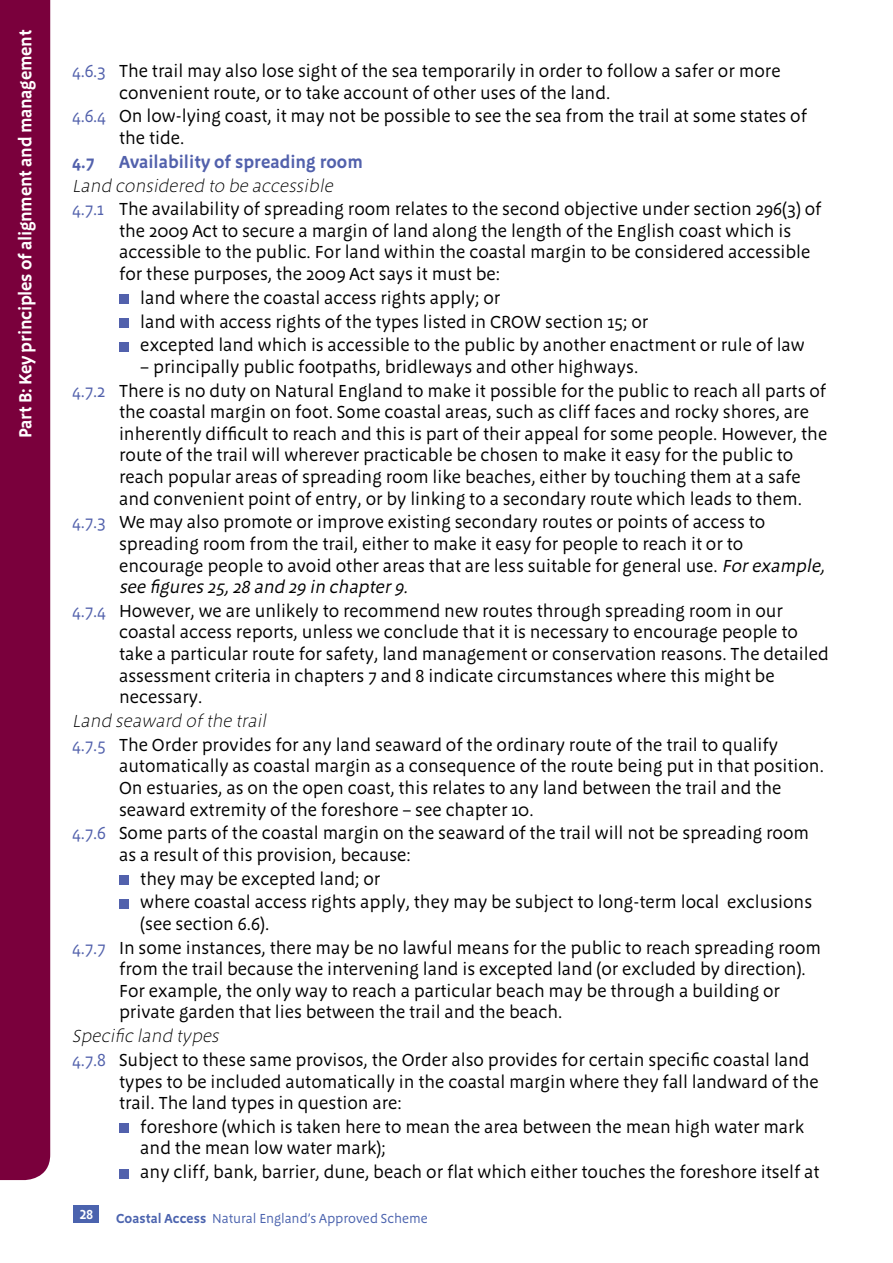
<style>
.page{position:relative;width:893px;height:1263px;background:#fff}
.page>*{position:absolute;margin:0;border:0;box-sizing:border-box;transform-origin:0 0}
.t1{font:18px/21.6px "Megano";color:#000}
.t2{font:italic 300 18px "Megano";color:#000}
.t3{font:600 18px "Megano";letter-spacing:-.015em;color:#fff}
.t4{font:600 18px "Megano";color:#5261ac}
.t5{font:13.5px "Megano";letter-spacing:-.005em;color:#4b63ae}
.t6{font:600 13.5px "Megano LF";color:#fff}
.s1{color:#5261ac}
.s2{font-style:italic}
.s3{font-weight:600}
</style>
<div class="page">
<div style="left:74px;top:1205px;width:25px;height:17px;background:#4b63ae"></div>
<div style="left:119px;top:294px;width:9px;height:10px;background:#5261ac"></div>
<div style="left:119px;top:318px;width:9px;height:9px;background:#5261ac"></div>
<div style="left:119px;top:342px;width:9px;height:9px;background:#5261ac"></div>
<div style="left:119px;top:875px;width:9px;height:9px;background:#5261ac"></div>
<div style="left:119px;top:899px;width:9px;height:9px;background:#5261ac"></div>
<div style="left:119px;top:1123px;width:9px;height:10px;background:#5261ac"></div>
<div style="left:119px;top:1169px;width:9px;height:9px;background:#5261ac"></div>
<div style="left:0;top:0;width:50px;height:1180px;background:#7a003c"></div>
<p class="t3" style="left:15px;top:438px;width:410px;rotate:-90deg">Part B: Key principles of alignment and management</p>
<p class="t1" style="left:119px;top:60px;width:663px;text-indent:-47px"><span class="s1">4.6.3</span> The trail may also lose sight of the sea temporarily in order to follow a safer or more convenient route, or to take account of other uses of the land.</p>
<p class="t1" style="left:119px;top:106px;width:690px;text-indent:-47px"><span class="s1">4.6.4</span> On low-lying coast, it may not be possible to see the sea from the trail at some states of the tide.</p>
<p class="t4" style="left:72px;top:151px;width:24px">4.7</p>
<p class="t4" style="left:119px;top:151px;width:245px">Availability of spreading room</p>
<p class="t2" style="left:72px;top:175px;width:266px">Land considered to be accessible</p>
<p class="t1" style="left:119px;top:198px;width:704px;text-indent:-47px"><span class="s1">4.7.1</span> The availability of spreading room relates to the second objective under section 296(3) of the 2009 Act to secure a margin of land along the length of the English coast which is accessible to the public. For land within the coastal margin to be considered accessible for these purposes, the 2009 Act says it must be:</p>
<p class="t1" style="left:140px;top:287px;width:361px">land where the coastal access rights apply; or</p>
<p class="t1" style="left:140px;top:311px;width:510px">land with access rights of the types listed in CROW section 15; or</p>
<p class="t1" style="left:140px;top:334px;width:666px">excepted land which is accessible to the public by another enactment or rule of law</p>
<p class="t1" style="left:140px;top:356px;width:500px">– principally public footpaths, bridleways and other highways.</p>
<p class="t1" style="left:119px;top:380px;width:710px;text-indent:-47px"><span class="s1">4.7.2</span> There is no duty on Natural England to make it possible for the public to reach all parts of the coastal margin on foot. Some coastal areas, such as cliff faces and rocky shores, are inherently difficult to reach and this is part of their appeal for some people. However, the route of the trail will wherever practicable be chosen to make it easy for the public to reach popular areas of spreading room like beaches, either by touching them at a safe and convenient point of entry, or by linking to a secondary route which leads to them.</p>
<p class="t1" style="left:119px;top:511px;width:711px;text-indent:-47px"><span class="s1">4.7.3</span> We may also promote or improve existing secondary routes or points of access to spreading room from the trail, either to make it easy for people to reach it or to encourage people to avoid other areas that are less suitable for general use. <span class="s2">Forexample, see figures 25,28 and 29 in chapter9.</span></p>
<p class="t1" style="left:119px;top:600px;width:711px;text-indent:-47px"><span class="s1">4.7.4</span> However, we are unlikely to recommend new routes through spreading room in our coastal access reports, unless we conclude that it is necessary to encourage people to take a particular route for safety, land management or conservation reasons. The detailed assessment criteria in chapters 7 and 8 indicate circumstances where this might be necessary.</p>
<p class="t2" style="left:72px;top:710px;width:199px">Land seaward ofthe trail</p>
<p class="t1" style="left:119px;top:734px;width:706px;text-indent:-47px"><span class="s1">4.7.5</span> The Order provides for any land seaward of the ordinary route of the trail to qualify automatically as coastal margin as a consequence of the route being put in that position.<br>On estuaries, as on the open coast, this relates to any land between the trail and the seaward extremity of the foreshore – see chapter 10.</p>
<p class="t1" style="left:119px;top:822px;width:692px;text-indent:-47px"><span class="s1">4.7.6</span> Some parts of the coastal margin on the seaward of the trail will not be spreading room as a result of this provision, because:</p>
<p class="t1" style="left:140px;top:868px;width:242px">they may be excepted land; or</p>
<p class="t1" style="left:140px;top:891px;width:673px">where coastal access rights apply, they may be subject to long-term local exclusions (see section 6.6).</p>
<p class="t1" style="left:119px;top:937px;width:704px;text-indent:-47px"><span class="s1">4.7.7</span> In some instances, there may be no lawful means for the public to reach spreading room from the trail because the intervening land is excepted land (or excluded by direction).<br>For example, the only way to reach a particular beach may be through a building or private garden that lies between the trail and the beach.</p>
<p class="t2" style="left:72px;top:1025px;width:152px">Specific land types</p>
<p class="t1" style="left:119px;top:1049px;width:701px;text-indent:-47px"><span class="s1">4.7.8</span> Subject to these same provisos, the Order also provides for certain specific coastal land types to be included automatically in the coastal margin where they fall landward of the trail. The land types in question are:</p>
<p class="t1" style="left:140px;top:1116px;width:665px">foreshore (which is taken here to mean the area between the mean high water mark and the mean low water mark);</p>
<p class="t1" style="left:140px;top:1161px;width:681px">any cliff, bank, barrier, dune, beach or flat which either touches the foreshore itself at</p>
<p class="t6" style="left:79px;top:1206px;width:15px">28</p>
<p class="t5" style="left:116px;top:1210px;width:313px"><span class="s3">Coastal Access</span> Natural England’s Approved Scheme</p>
</div>
